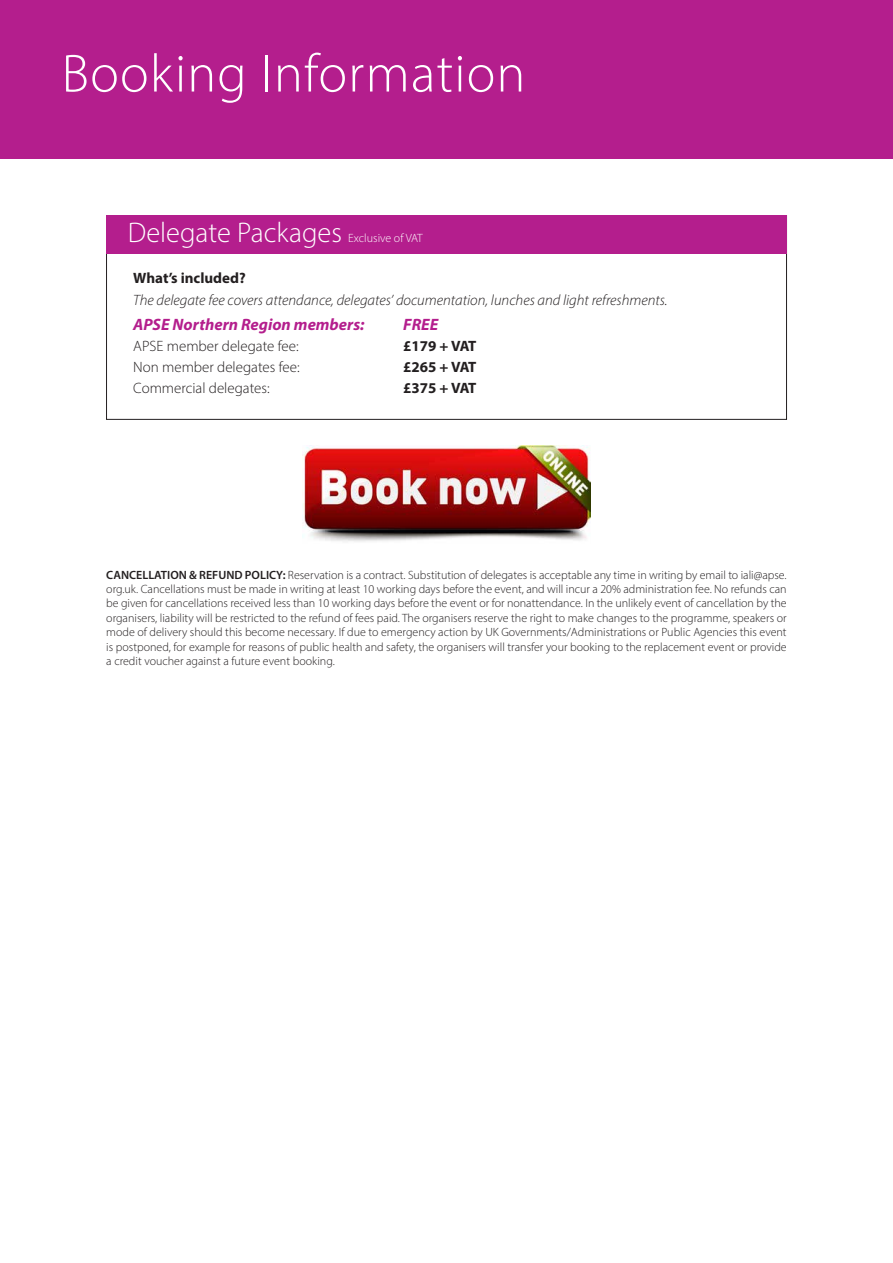
<style>
.page{position:relative;width:893px;height:1263px;background:#fff}
.page>*{position:absolute;margin:0;border:0;box-sizing:border-box;transform-origin:0 0}
.t1{font:300 54px "Myriad Pro";letter-spacing:.02em;color:#fff}
.t2{font:300 28.5px "Myriad Pro";color:#fff}
.t3{font:italic 700 16.5px "Myriad Pro";color:#b41e8d}
.t4{font:italic 300 15px "Myriad Pro";color:#231f20}
.t5{font:300 15px "Myriad Pro";color:#231f20}
.t6{font:700 15px "Myriad Pro";color:#231f20}
.t7{font:300 12px/14.4px "Myriad Pro";color:#231f20;text-align:justify}
.t8{font:300 12px "Myriad Pro";color:#fff}
.s1{font-weight:600}
</style>
<div class="page">
<div style="left:106px;top:215px;width:681px;height:39px;background:#b41e8d"></div>
<div style="left:0;top:0;width:893px;height:158px;background:#b41e8d"></div>
<img style="left:302px;top:446px;width:289px;height:96px">
<p class="t1" style="left:62px;top:41px;width:465px">Booking Information</p>
<p class="t2" style="left:128px;top:215px;width:216px">Delegate Packages</p>
<p class="t8" style="left:348px;top:231px;width:76px">Exclusive of VAT</p>
<p class="t6" style="left:133px;top:268px;width:114px">What’s included?</p>
<p class="t4" style="left:133px;top:291px;width:536px">The delegate fee covers attendance, delegates’ documentation, lunches and light refreshments.</p>
<p class="t3" style="left:133px;top:314px;width:233px">APSE Northern Region members:</p>
<p class="t3" style="left:403px;top:314px;width:37px">FREE</p>
<p class="t5" style="left:133px;top:337px;width:167px">APSE member delegate fee:</p>
<p class="t6" style="left:403px;top:336px;width:75px">£179 + VAT</p>
<p class="t5" style="left:133px;top:358px;width:168px">Non member delegates fee:</p>
<p class="t6" style="left:403px;top:357px;width:75px">£265 + VAT</p>
<p class="t5" style="left:133px;top:379px;width:138px">Commercial delegates:</p>
<p class="t6" style="left:403px;top:378px;width:75px">£375 + VAT</p>
<p class="t7" style="left:106px;top:567px;width:682px"><span class="s1">CANCELLATION &amp; REFUND POLICY:</span> Reservation is a contract. Substitution of delegates is acceptable any time in writing by email to iali@apse. org.uk. Cancellations must be made in writing at least 10 working days before the event, and will incur a 20% administration fee. No refunds can be given for cancellations received less than 10 working days before the event or for nonattendance. In the unlikely event of cancellation by the organisers, liability will be restricted to the refund of fees paid. The organisers reserve the right to make changes to the programme, speakers or mode of delivery should this become necessary. If due to emergency action by UK Governments/Administrations or Public Agencies this event is postponed, for example for reasons of public health and safety, the organisers will transfer your booking to the replacement event or provide a credit voucher against a future event booking.</p>
</div>
